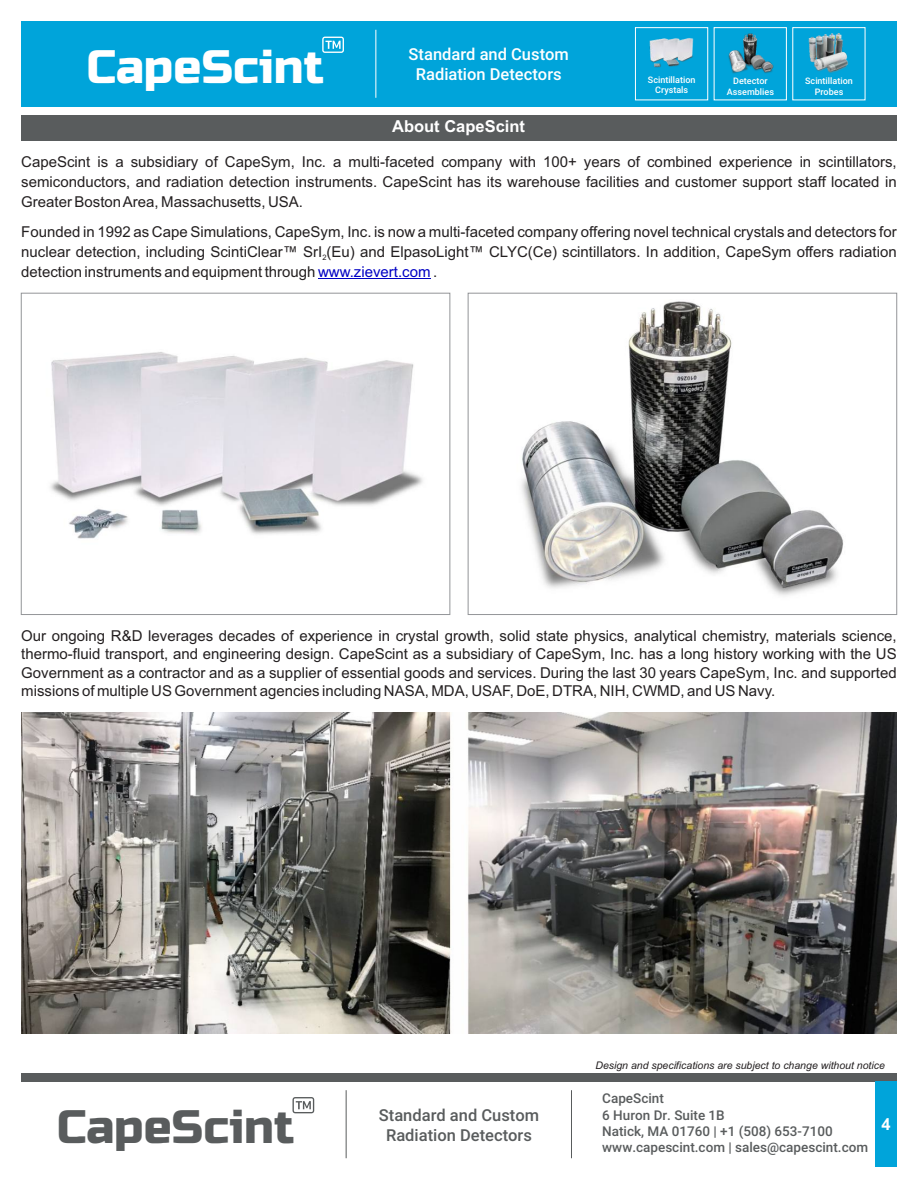
<style>
.page{position:relative;width:918px;height:1188px;background:#fff}
.page>*{position:absolute;margin:0;border:0;box-sizing:border-box;transform-origin:0 0}
.t1{font:46.95px "Russo One";color:#fff}
.t2{font:46.95px "Russo One";color:#595c5d}
.t3{font:500 16.5px/19.8px "Roboto";color:#fff;text-align:center}
.t4{font:500 16.5px/19.8px "Roboto";color:#595c5d;text-align:center}
.t5{font:700 16.5px "Arial";color:#fff}
.t6{font:15px/18.5px "Arial";color:#231f20;text-align:justify}
.t7{font:500 13.5px/16.2px "Roboto";color:#595c5d}
.t8{font:italic 10.5px "Arial";color:#231f20}
.t9{font:500 9px/10.8px "Roboto";color:#fff;text-align:center}
.t10{font:7.5px "Arial";color:#231f20}
.s1{color:#0000c4}
</style>
<div class="page">
<div style="left:21px;top:115px;width:876px;height:25px;background:#595c5d"></div>
<div style="left:21px;top:21px;width:876px;height:85px;background:#00a4da"></div>
<div style="left:714px;top:27px;width:73px;height:73px;border:1px solid #fff"></div>
<img style="left:728px;top:34px;width:46px;height:40px">
<img style="left:808px;top:33px;width:41px;height:40px">
<img style="left:649px;top:38px;width:45px;height:30px">
<div style="left:635px;top:27px;width:73px;height:73px;border:1px solid #fff"></div>
<hr style="left:318px;top:279px;width:113px;height:1px;background:#0000c4">
<img style="left:21px;top:712px;width:876px;height:321px">
<svg style="left:322px;top:37px;width:22px;height:16px"></svg>
<hr style="left:375px;top:30px;width:1px;height:68px;background:#fff">
<div style="left:21px;top:1073px;width:876px;height:9px;background:#595c5d"></div>
<svg style="left:293px;top:1097px;width:21px;height:16px"></svg>
<hr style="left:346px;top:1090px;width:1px;height:68px;background:#595c5d">
<hr style="left:571px;top:1090px;width:1px;height:68px;background:#595c5d">
<div style="left:875px;top:1082px;width:22px;height:85px;background:#00a4da"></div>
<div style="left:21px;top:293px;width:429px;height:322px;border:1px solid #939598"></div>
<div style="left:468px;top:293px;width:429px;height:322px;border:1px solid #939598"></div>
<img style="left:50px;top:352px;width:373px;height:187px">
<img style="left:521px;top:301px;width:322px;height:295px">
<h1 class="t1" style="left:87px;top:40px;width:239px">CapeScint</h1>
<p class="t3" style="left:409px;top:46px;width:162px">Standard and Custom<br>Radiation Detectors</p>
<p class="t5" style="left:392px;top:120px;width:134px">About CapeScint</p>
<p class="t9" style="left:648px;top:75px;width:49px">Scintillation<br>Crystals</p>
<p class="t9" style="left:727px;top:77px;width:49px">Detector<br>Assemblies</p>
<p class="t9" style="left:805px;top:77px;width:49px">Scintillation<br>Probes</p>
<p class="t6" style="left:21px;top:153px;width:877px;line-height:20.1px">CapeScint is a subsidiary of CapeSym, Inc. a multi-faceted company with 100+ years of combined experience in scintillators, semiconductors, and radiation detection instruments. CapeScint has its warehouse facilities and customer support staff located in Greater Boston Area, Massachusetts, USA.</p>
<p class="t6" style="left:21px;top:223px;width:877px;line-height:20.1px">Founded in 1992 as Cape Simulations, CapeSym, Inc. is now a multi-faceted company offering novel technical crystals and detectors for nuclear detection, including ScintiClear™ SrI (Eu) and ElpasoLight™ CLYC(Ce) scintillators. In addition, CapeSym offers radiation</p>
<p class="t10" style="left:322px;top:255px;width:6px">2</p>
<p class="t6" style="left:21px;top:264px;width:418px">detection instruments and equipment through <span class="s1">www.zievert.com</span> .</p>
<p class="t6" style="left:21px;top:628px;width:877px">Our ongoing R&amp;D leverages decades of experience in crystal growth, solid state physics, analytical chemistry, materials science, thermo-fluid transport, and engineering design. CapeScint as a subsidiary of CapeSym, Inc. has a long history working with the US Government as a contractor and as a supplier of essential goods and services. During the last 30 years CapeSym, Inc. and supported missions of multiple US Government agencies including NASA, MDA, USAF, DoE, DTRA, NIH, CWMD, and US Navy.</p>
<h1 class="t2" style="left:57px;top:1101px;width:239px">CapeScint</h1>
<p class="t8" style="left:595px;top:1061px;width:291px">Design and specifications are subject to change without notice</p>
<p class="t7" style="left:602px;top:1092px;width:232px">CapeScint<br>6 Huron Dr. Suite 1B<br>Natick, MA 01760 | +1 (508) 653-7100</p>
<p class="t4" style="left:379px;top:1107px;width:162px">Standard and Custom<br>Radiation Detectors</p>
<p class="t5" style="left:882px;top:1118px;width:11px">4</p>
<p class="t7" style="left:602px;top:1140px;width:267px">www.capescint.com | sales@capescint.com</p>
</div>
